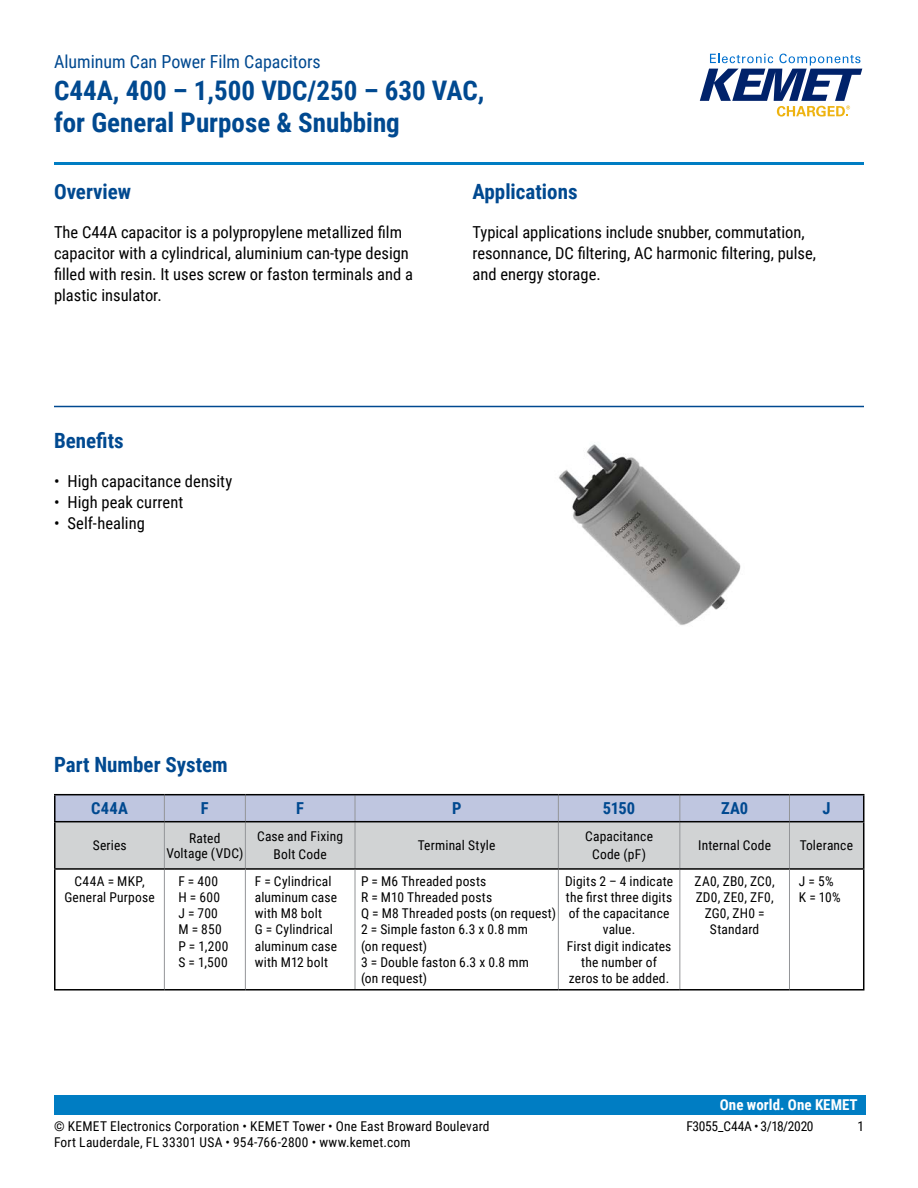
<style>
.page{position:relative;width:918px;height:1188px;background:#fff}
.page>*{position:absolute;margin:0;border:0;box-sizing:border-box;transform-origin:0 0}
.t1{font:700 27px/32.4px "Roboto Condensed";color:#004990}
.t2{font:700 21px "Roboto Condensed";color:#004990}
.t3{font:18px "Roboto Condensed";color:#004990}
.t4{font:16.5px/21px "Roboto Condensed";color:#000}
.t5{font:700 16.5px "Roboto Condensed";letter-spacing:.005em;color:#004990}
.t6{font:700 15px "Roboto Condensed";color:#fff}
.t7{font:13.5px/16.2px "Roboto Condensed";letter-spacing:.015em;color:#000;text-align:center}
.t8{font:13.5px "Roboto Condensed";letter-spacing:-.02em;color:#000}
</style>
<div class="page">
<svg style="left:700px;top:54px;width:162px;height:63px"></svg>
<div style="left:54px;top:1095px;width:811px;height:20px;background:#007dc3"></div>
<hr style="left:54px;top:162px;width:810px;height:3px;background:#007dc3">
<hr style="left:54px;top:406px;width:810px;height:1px;background:#004990">
<hr style="left:164px;top:870px;width:1px;height:119px;background:#939598">
<hr style="left:558px;top:870px;width:1px;height:119px;background:#939598">
<hr style="left:679px;top:870px;width:1px;height:119px;background:#939598">
<svg style="left:56px;top:795px;width:808px;height:73px;background:#c7cbd4"></svg>
<hr style="left:54px;top:822px;width:2px;height:46px;background:#000">
<hr style="left:863px;top:822px;width:1px;height:46px;background:#000">
<hr style="left:54px;top:794px;width:110px;height:1px;background:#000">
<hr style="left:54px;top:795px;width:2px;height:26px;background:#000">
<hr style="left:164px;top:794px;width:81px;height:1px;background:#000">
<hr style="left:245px;top:794px;width:110px;height:1px;background:#000">
<hr style="left:355px;top:794px;width:203px;height:1px;background:#000">
<hr style="left:558px;top:794px;width:122px;height:1px;background:#000">
<hr style="left:680px;top:794px;width:109px;height:1px;background:#000">
<hr style="left:789px;top:794px;width:75px;height:1px;background:#000">
<hr style="left:54px;top:821px;width:110px;height:1px;background:#000">
<hr style="left:164px;top:821px;width:81px;height:1px;background:#000">
<hr style="left:245px;top:821px;width:110px;height:1px;background:#000">
<hr style="left:355px;top:821px;width:203px;height:1px;background:#000">
<hr style="left:558px;top:821px;width:122px;height:1px;background:#000">
<hr style="left:680px;top:821px;width:109px;height:1px;background:#000">
<hr style="left:789px;top:821px;width:75px;height:1px;background:#000">
<hr style="left:54px;top:868px;width:110px;height:2px;background:#000">
<hr style="left:54px;top:870px;width:2px;height:119px;background:#000">
<hr style="left:164px;top:868px;width:81px;height:2px;background:#000">
<hr style="left:355px;top:868px;width:203px;height:2px;background:#000">
<hr style="left:558px;top:868px;width:122px;height:2px;background:#000">
<hr style="left:680px;top:868px;width:109px;height:2px;background:#000">
<hr style="left:54px;top:989px;width:110px;height:2px;background:#000">
<hr style="left:164px;top:989px;width:81px;height:2px;background:#000">
<hr style="left:355px;top:989px;width:203px;height:2px;background:#000">
<hr style="left:558px;top:989px;width:122px;height:2px;background:#000">
<hr style="left:680px;top:989px;width:109px;height:2px;background:#000">
<hr style="left:245px;top:868px;width:110px;height:2px;background:#000">
<hr style="left:245px;top:989px;width:110px;height:2px;background:#000">
<hr style="left:245px;top:870px;width:1px;height:119px;background:#939598">
<hr style="left:355px;top:870px;width:1px;height:119px;background:#939598">
<hr style="left:789px;top:868px;width:75px;height:2px;background:#000">
<hr style="left:863px;top:870px;width:1px;height:119px;background:#000">
<hr style="left:789px;top:989px;width:75px;height:2px;background:#000">
<hr style="left:789px;top:870px;width:1px;height:119px;background:#939598">
<img style="left:558px;top:444px;width:183px;height:181px">
<h3 class="t3" style="left:54px;top:48px;width:268px">Aluminum Can Power Film Capacitors</h3>
<h1 class="t1" style="left:54px;top:73px;width:432px">C44A, 400 – 1,500 VDC/250 – 630 VAC, for General Purpose &amp; Snubbing</h1>
<h2 class="t2" style="left:54px;top:177px;width:79px">Overview</h2>
<p class="t4" style="left:54px;top:221px;width:360px">The C44A capacitor is a polypropylene metallized film capacitor with a cylindrical, aluminium can-type design filled with resin. It uses screw or faston terminals and a plastic insulator.</p>
<h2 class="t2" style="left:54px;top:426px;width:71px">Benefits</h2>
<p class="t4" style="left:54px;top:470px;width:180px">• High capacitance density</p>
<p class="t4" style="left:54px;top:491px;width:131px">• High peak current</p>
<p class="t4" style="left:54px;top:512px;width:92px">• Self-healing</p>
<h2 class="t2" style="left:472px;top:177px;width:107px">Applications</h2>
<p class="t4" style="left:472px;top:221px;width:345px">Typical applications include snubber, commutation, resonnance, DC filtering, AC harmonic filtering, pulse, and energy storage.</p>
<h2 class="t2" style="left:54px;top:750px;width:175px">Part Number System</h2>
<p class="t5" style="left:91px;top:797px;width:38px">C44A</p>
<p class="t5" style="left:201px;top:797px;width:9px">F</p>
<p class="t5" style="left:296px;top:797px;width:9px">F</p>
<p class="t5" style="left:452px;top:797px;width:11px">P</p>
<p class="t5" style="left:603px;top:797px;width:34px">5150</p>
<p class="t5" style="left:721px;top:797px;width:29px">ZA0</p>
<p class="t5" style="left:823px;top:797px;width:10px">J</p>
<p class="t7" style="left:93px;top:837px;width:35px">Series</p>
<p class="t7" style="left:166px;top:830px;width:79px;line-height:15px">Rated<br>Voltage (VDC)</p>
<p class="t7" style="left:257px;top:827px;width:87px;line-height:18px">Case and Fixing<br>Bolt Code</p>
<p class="t7" style="left:418px;top:837px;width:79px">Terminal Style</p>
<p class="t7" style="left:585px;top:827px;width:69px;line-height:18px">Capacitance<br>Code (pF)</p>
<p class="t7" style="left:698px;top:837px;width:74px">Internal Code</p>
<p class="t7" style="left:800px;top:837px;width:55px">Tolerance</p>
<p class="t7" style="left:64px;top:872px;width:92px">C44A = MKP,<br>General Purpose</p>
<p class="t7" style="left:178px;top:872px;width:52px;text-align:left">F = 400<br>H = 600<br>J = 700<br>M = 850<br>P = 1,200<br>S = 1,500</p>
<p class="t7" style="left:255px;top:872px;width:84px;text-align:left">F = Cylindrical aluminum case with M8 bolt<br>G = Cylindrical aluminum case with M12 bolt</p>
<p class="t7" style="left:361px;top:872px;width:196px;text-align:left">P = M6 Threaded posts<br>R = M10 Threaded posts<br>Q = M8 Threaded posts (on request)<br>2 = Simple faston 6.3 x 0.8 mm<br>(on request)<br>3 = Double faston 6.3 x 0.8 mm<br>(on request)</p>
<p class="t7" style="left:565px;top:872px;width:109px">Digits 2 – 4 indicate the first three digits of the capacitance value.<br>First digit indicates the number of zeros to be added.</p>
<p class="t7" style="left:695px;top:872px;width:82px">ZA0, ZB0, ZC0,<br>ZD0, ZE0, ZF0,<br>ZG0, ZH0 =<br>Standard</p>
<p class="t7" style="left:799px;top:872px;width:43px;text-align:left">J = 5%<br>K = 10%</p>
<p class="t6" style="left:720px;top:1094px;width:139px">One world. One KEMET</p>
<p class="t7" style="left:54px;top:1117px;width:437px">© KEMET Electronics Corporation • KEMET Tower • One East Broward Boulevard</p>
<p class="t8" style="left:686px;top:1116px;width:129px">F3055_C44A • 3/18/2020</p>
<p class="t7" style="left:857px;top:1117px;width:8px">1</p>
<p class="t7" style="left:54px;top:1133px;width:358px">Fort Lauderdale, FL 33301 USA • 954-766-2800 • www.kemet.com</p>
</div>
